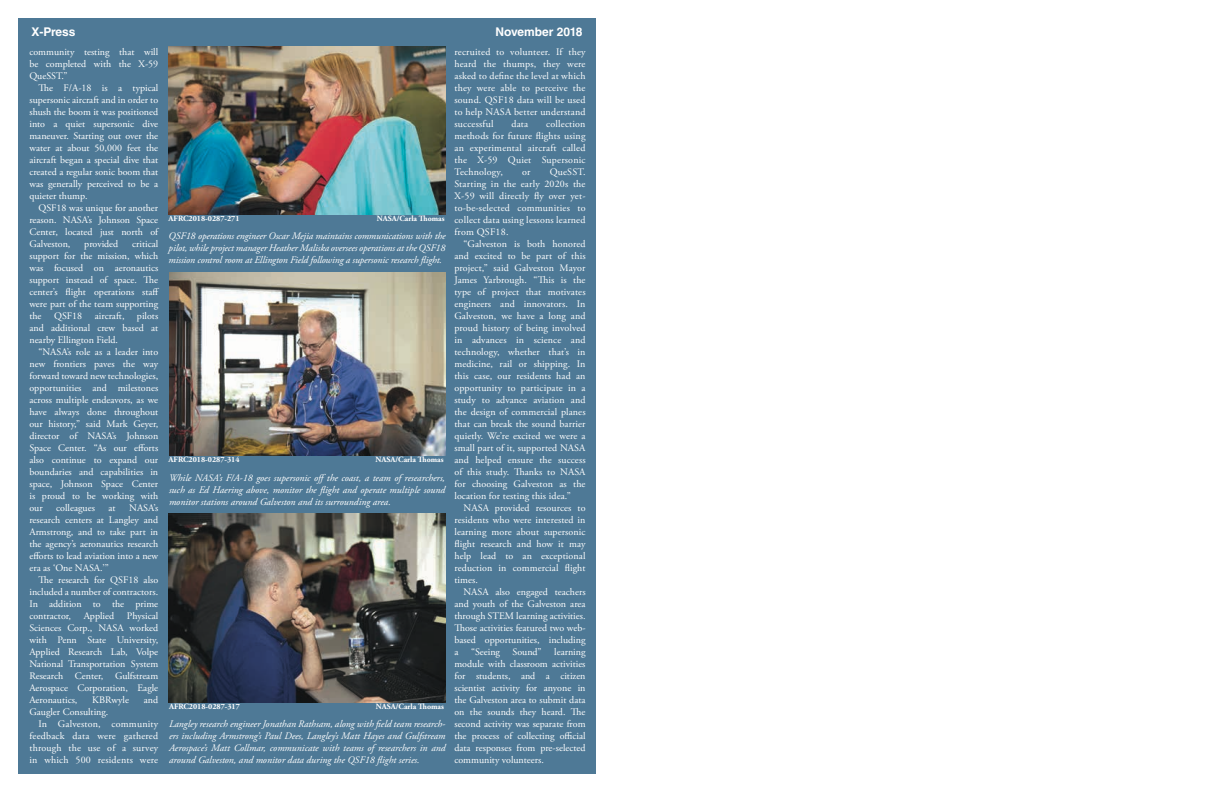
<style>
.page{position:relative;width:1224px;height:792px;background:#fff}
.page>*{position:absolute;margin:0;border:0;box-sizing:border-box;transform-origin:0 0}
.t1{font:700 12px "Helvetica LT Std";color:#fff}
.t2{font:10px/12px "Adobe Garamond Pro";color:#fff;text-align:justify}
.t3{font:italic 10px/12px "Adobe Garamond Pro";color:#fff;text-align:justify}
.t4{font:700 8px "Adobe Garamond Pro";color:#fff}
</style>
<div class="page">
<div style="left:19px;top:18px;width:577px;height:756px;background:#4e7996"></div>
<img style="left:169px;top:273px;width:277px;height:182px">
<img style="left:169px;top:47px;width:277px;height:168px">
<img style="left:168px;top:514px;width:278px;height:189px">
<p class="t1" style="left:31px;top:25px;width:46px">X-Press</p>
<p class="t1" style="left:495px;top:25px;width:89px">November 2018</p>
<p class="t2" style="left:29px;top:46px;width:130px">community testing that will be completed with the X-59<br>QueSST.”</p>
<p class="t2" style="left:29px;top:82px;width:130px;text-indent:9px">The F/A-18 is a typical supersonic aircraft and in order to shush the boom it was positioned into a quiet supersonic dive maneuver. Starting out over the water at about 50,000 feet the aircraft began a special dive that created a regular sonic boom that was generally perceived to be a quieter thump.</p>
<p class="t2" style="left:29px;top:202px;width:130px;text-indent:9px">QSF18 was unique for another reason. NASA’s Johnson Space Center, located just north of Galveston,</p>
<p class="t2" style="left:29px;top:238px;width:131px;text-indent:103px">critical support for the mission, which was focused on aeronautics support instead of space. The center’s flight operations staff were part of the team supporting the QSF18 aircraft, pilots and additional crew based at nearby Ellington Field.</p>
<p class="t2" style="left:29px;top:346px;width:130px;text-indent:9px">“NASA’s role as a leader into new frontiers paves the way forward toward new technologies, opportunities and milestones across multiple endeavors, as we have always done throughout our history,” said Mark Geyer, director of NASA’s Johnson Space Center. “As our efforts also continue to expand our boundaries and capabilities in space, Johnson Space Center is proud to be working with our</p>
<p class="t2" style="left:84px;top:238px;width:36px">provided</p>
<p class="t2" style="left:56px;top:502px;width:40px">colleagues</p>
<p class="t2" style="left:108px;top:502px;width:9px">at</p>
<p class="t2" style="left:29px;top:502px;width:130px;text-indent:100px">NASA’s research centers at Langley and Armstrong, and to take part in the agency’s aeronautics research efforts to lead aviation into a new era as ‘One NASA.’”</p>
<p class="t2" style="left:29px;top:574px;width:130px;text-indent:9px">The research for QSF18 also included a number of contractors.<br>In addition to the prime contractor,</p>
<p class="t2" style="left:29px;top:610px;width:130px;text-indent:98px">Physical Sciences Corp., NASA worked with Penn State University, Applied Research Lab, Volpe National Transportation System Research Center, Gulfstream Aerospace Corporation, Eagle Aeronautics,</p>
<p class="t2" style="left:84px;top:610px;width:32px">Applied</p>
<p class="t2" style="left:92px;top:694px;width:38px">KBRwyle</p>
<p class="t2" style="left:144px;top:694px;width:16px">and</p>
<p class="t2" style="left:29px;top:706px;width:81px">Gaugler Consulting.</p>
<p class="t2" style="left:29px;top:718px;width:130px;text-indent:9px">In Galveston, community feedback data were gathered through the use of a survey in which 500 residents were</p>
<p class="t2" style="left:454px;top:46px;width:133px">recruited to volunteer. If they heard the thumps, they were asked to define the level at which they were able to perceive the sound. QSF18 data will be used to help NASA better understand successful</p>
<p class="t2" style="left:454px;top:118px;width:133px;text-indent:92px">collection methods for future flights using an experimental aircraft called the X-59 Quiet Supersonic Technology,</p>
<p class="t2" style="left:511px;top:118px;width:18px">data</p>
<p class="t2" style="left:454px;top:166px;width:133px;text-indent:95px">QueSST.<br>Starting in the early 2020s the X-59 will directly fly over yet&shy;to-be-selected communities to collect data using lessons learned from QSF18.</p>
<p class="t2" style="left:454px;top:238px;width:133px;text-indent:9px">“Galveston is both honored and excited to be part of this project,” said Galveston Mayor James Yarbrough. “This is the type of project that motivates engineers and innovators. In Galveston, we have a long and proud history of being involved in advances in science and technology, whether that’s in medicine, rail or shipping. In this case, our residents had an opportunity to participate in a study to advance aviation and the design of commercial planes that can break the sound barrier quietly. We’re excited we were a small part of it, supported NASA and helped ensure the success of this study. Thanks to NASA for choosing Galveston as the location for testing this idea.”</p>
<p class="t2" style="left:454px;top:502px;width:133px;text-indent:9px">NASA provided resources to residents who were interested in learning more about supersonic flight research and how it may help lead to an exceptional reduction in commercial flight times.</p>
<p class="t2" style="left:454px;top:586px;width:133px;text-indent:9px">NASA also engaged teachers and youth of the Galveston area through STEM learning activities.<br>Those activities featured two web&shy;based opportunities, including a</p>
<p class="t2" style="left:522px;top:166px;width:10px">or</p>
<p class="t4" style="left:169px;top:214px;width:72px">AFRC2018-0287-271</p>
<p class="t4" style="left:377px;top:214px;width:69px">NASA/Carla Thomas</p>
<p class="t3" style="left:169px;top:230px;width:278px">QSF18 operations engineer Oscar Mejia maintains communications with the pilot, while project manager Heather Maliska oversees operations at the QSF18 mission control room at Ellington Field following a supersonic research flight.</p>
<p class="t4" style="left:169px;top:455px;width:72px">AFRC2018-0287-314</p>
<p class="t4" style="left:376px;top:455px;width:70px">NASA/Carla Thomas</p>
<p class="t3" style="left:169px;top:472px;width:278px">While NASA’s F/A-18 goes supersonic offthe coast, a team of researchers, such as Ed Haering above, monitor the flight and operate multiple sound monitor stations around Galveston and its surrounding area.</p>
<p class="t2" style="left:454px;top:646px;width:133px;text-indent:100px">learning module with classroom activities for students, and a citizen scientist activity for anyone in the Galveston area to submit data on the sounds they heard. The second activity was separate from the process of collecting official data responses from pre-selected community volunteers.</p>
<p class="t2" style="left:471px;top:646px;width:31px">“Seeing</p>
<p class="t2" style="left:513px;top:646px;width:31px">Sound”</p>
<p class="t4" style="left:169px;top:702px;width:72px">AFRC2018-0287-317</p>
<p class="t4" style="left:376px;top:702px;width:70px">NASA/Carla Thomas</p>
<p class="t3" style="left:169px;top:718px;width:278px">Langley research engineer Jonathan Rathsam, along with field team research&shy;ers including Armstrong’s Paul Dees, Langley’s Matt Hayes and Gulfstream Aerospace’s Matt Collmar, communicate with teams of researchers in and around Galveston, and monitor data during the QSF18 flight series.</p>
</div>
